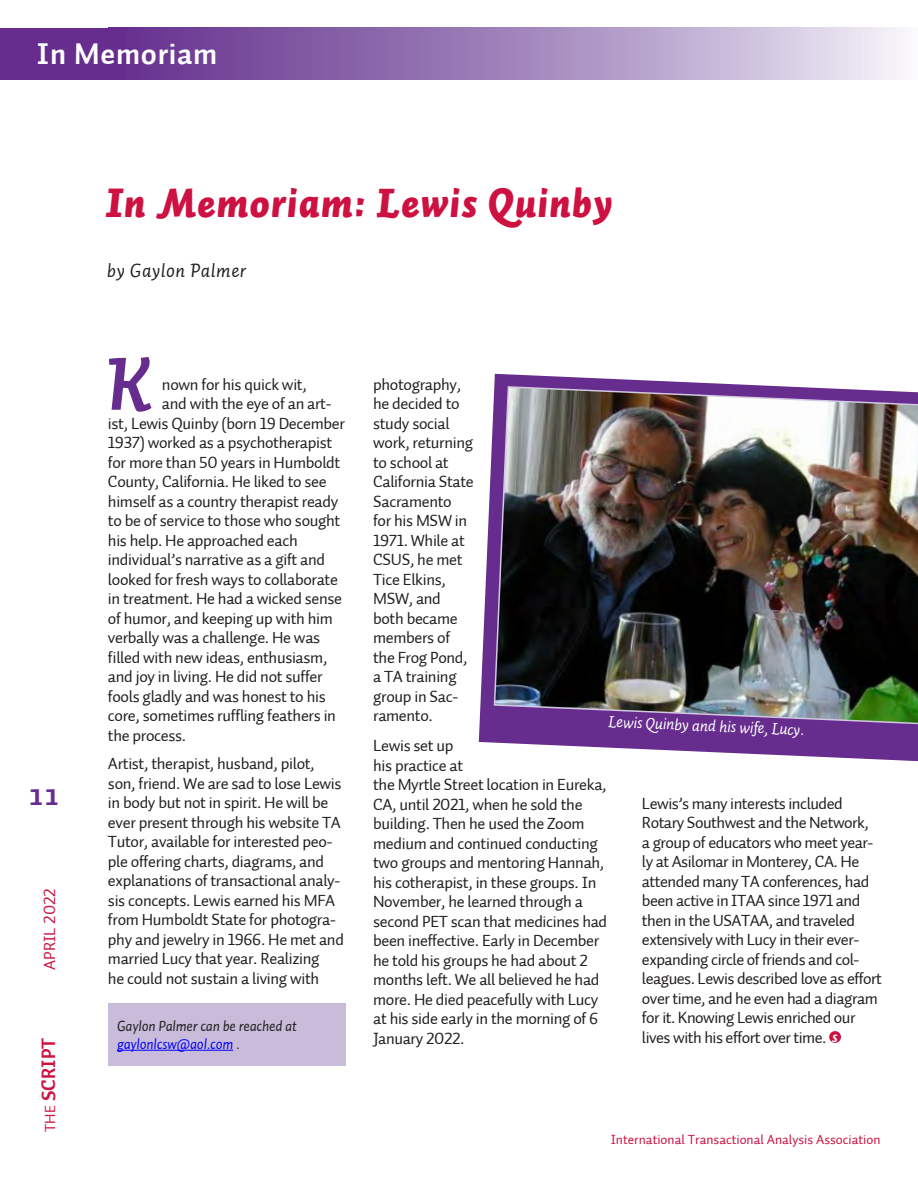
<style>
.page{position:relative;width:918px;height:1188px;background:#fff}
.page>*{position:absolute;margin:0;border:0;box-sizing:border-box;transform-origin:0 0}
.Initial_Cap{font:75px "Auto 2 Bold Italic LF";color:#662d8e}
.HD_1{font:40.5px "Auto 2 Black Italic LF";letter-spacing:.025em;color:#cd1141}
.Section_bar_HD{font:30px "Auto 2 Bold LF";letter-spacing:.025em;color:#fff}
.t1{font:30px "Auto 3 Bold Sm Cp";color:#662d8e}
.byline{font:19.5px "Auto 2 Italic LF";letter-spacing:.025em;color:#231f20}
.footer_date{font:700 19.5px "Auto 2";color:#cd1141}
.basic_body_text{font:16.5px/19.5px "Auto 2 Regular LF";letter-spacing:-.02em;color:#231f20}
.t2{font:16.5px "Auto 2 Italic LF";color:#fff}
.footer_date-2{font:16.5px "Auto 2 Regular LF";color:#cd1141}
.writer_bio{font:italic 15px/18px "Auto 1";letter-spacing:-.015em;color:#231f20}
.t3{font:13.5px "Auto 2 Regular LF";color:#cd1141}
.s1{font-family:"Auto 2 Regular LF";font-weight:400;font-size:15px}
.s2{color:#00f}
</style>
<div class="page">
<div style="left:109px;top:28px;width:809px;height:52px;background:linear-gradient(to right,#5c2788,#eeedf5)"></div>
<div style="left:0;top:28px;width:126px;height:52px;background:#662d8e"></div>
<div style="left:108px;top:1003px;width:238px;height:63px;background:#c9bcdb"></div>
<hr style="left:117px;top:1050px;width:116px;height:1px;background:#00f">
<svg style="left:479px;top:374px;width:439px;height:387px;fill:#662d8e"></svg>
<img style="left:493px;top:385px;width:425px;height:341px">
<svg style="left:829px;top:1031px;width:12px;height:12px"></svg>
<svg style="left:832px;top:1034px;width:6px;height:8px"></svg>
<p class="Section_bar_HD" style="left:37px;top:34px;width:182px">In Memoriam</p>
<h3 class="t1" style="left:28px;top:777px;width:33px">11</h3>
<p class="footer_date-2" style="left:39px;top:970px;width:83px;rotate:-90deg">APRIL 2022</p>
<p class="footer_date" style="left:36px;top:1132px;width:96px;rotate:-90deg"><span class="s1">THE</span> SCRIPT</p>
<p class="HD_1" style="left:107px;top:176px;width:507px">In Memoriam: Lewis Quinby</p>
<p class="byline" style="left:107px;top:258px;width:141px">by Gaylon Palmer</p>
<p class="Initial_Cap" style="left:107px;top:335px;width:46px">K</p>
<p class="basic_body_text" style="left:162px;top:375px;width:146px">nown for his quick wit,</p>
<p class="basic_body_text" style="left:162px;top:394px;width:171px">and with the eye of an art-</p>
<p class="basic_body_text" style="left:108px;top:414px;width:238px">ist, Lewis Quinby (born 19 December</p>
<p class="basic_body_text" style="left:108px;top:433px;width:226px">1937) worked as a psychotherapist</p>
<p class="basic_body_text" style="left:108px;top:453px;width:234px">for more than 50 years in Humboldt</p>
<p class="basic_body_text" style="left:108px;top:472px;width:220px">County, California. He liked to see</p>
<p class="basic_body_text" style="left:108px;top:492px;width:232px">himself as a country therapist ready</p>
<p class="basic_body_text" style="left:108px;top:511px;width:234px">to be of service to those who sought</p>
<p class="basic_body_text" style="left:108px;top:531px;width:191px">his help. He approached each</p>
<p class="basic_body_text" style="left:108px;top:550px;width:219px">individual’s narrative as a gift and</p>
<p class="basic_body_text" style="left:108px;top:570px;width:232px">looked for fresh ways to collaborate</p>
<p class="basic_body_text" style="left:108px;top:589px;width:236px">in treatment. He had a wicked sense</p>
<p class="basic_body_text" style="left:108px;top:609px;width:226px">of humor, and keeping up with him</p>
<p class="basic_body_text" style="left:108px;top:628px;width:214px">verbally was a challenge. He was</p>
<p class="basic_body_text" style="left:108px;top:648px;width:221px">filled with new ideas, enthusiasm,</p>
<p class="basic_body_text" style="left:108px;top:667px;width:216px">and joy in living. He did not suffer</p>
<p class="basic_body_text" style="left:108px;top:687px;width:219px">fools gladly and was honest to his</p>
<p class="basic_body_text" style="left:108px;top:706px;width:230px">core, sometimes ruffling feathers in</p>
<p class="basic_body_text" style="left:108px;top:726px;width:80px">the process.</p>
<p class="basic_body_text" style="left:108px;top:754px;width:237px">Artist, therapist, husband, pilot, son, friend. We are sad to lose Lewis in body but not in spirit. He will be ever present through his website TA Tutor, available for interested peo&shy;ple offering charts, diagrams, and explanations of transactional analy&shy;sis concepts. Lewis earned his MFA from Humboldt State for photogra&shy;phy and jewelry in 1966. He met and married Lucy that year. Realizing<br>he could not sustain a living with</p>
<p class="writer_bio" style="left:117px;top:1017px;width:181px">Gaylon Palmer can be reached at <span class="s2">gaylonlcsw@aol.com</span> .</p>
<p class="basic_body_text" style="left:373px;top:375px;width:102px">photography, he decided to study social work, returning to school at<br>California State<br>Sacramento for his MSW in<br>1971. While at<br>CSUS, he met<br>Tice Elkins,<br>MSW, and both became members of the Frog Pond, a TA training group in Sac&shy;ramento.</p>
<p class="basic_body_text" style="left:373px;top:736px;width:236px">Lewis set up<br>his practice at<br>the Myrtle Street location in Eureka,<br>CA, until 2021, when he sold the building. Then he used the Zoom medium and continued conducting two groups and mentoring Hannah, his cotherapist, in these groups. In<br>November, he learned through a second PET scan that medicines had been ineffective. Early in December he told his groups he had about 2 months left. We all believed he had more. He died peacefully with Lucy at his side early in the morning of 6<br>January 2022.</p>
<p class="t2" style="left:609px;top:712px;width:198px;rotate:2deg">Lewis Quinby and his wife, Lucy.</p>
<p class="basic_body_text" style="left:642px;top:794px;width:242px">Lewis’s many interests included Rotary Southwest and the Network,<br>a group of educators who meet year&shy;ly at Asilomar in Monterey, CA. He attended many TA conferences, had been active in ITAA since 1971 and then in the USATAA, and traveled extensively with Lucy in their ever&shy;expanding circle of friends and col&shy;leagues. Lewis described love as effort over time, and he even had a diagram for it. Knowing Lewis enriched our lives with his effort over time.</p>
<p class="t3" style="left:611px;top:1131px;width:271px">International Transactional Analysis Association</p>
</div>
